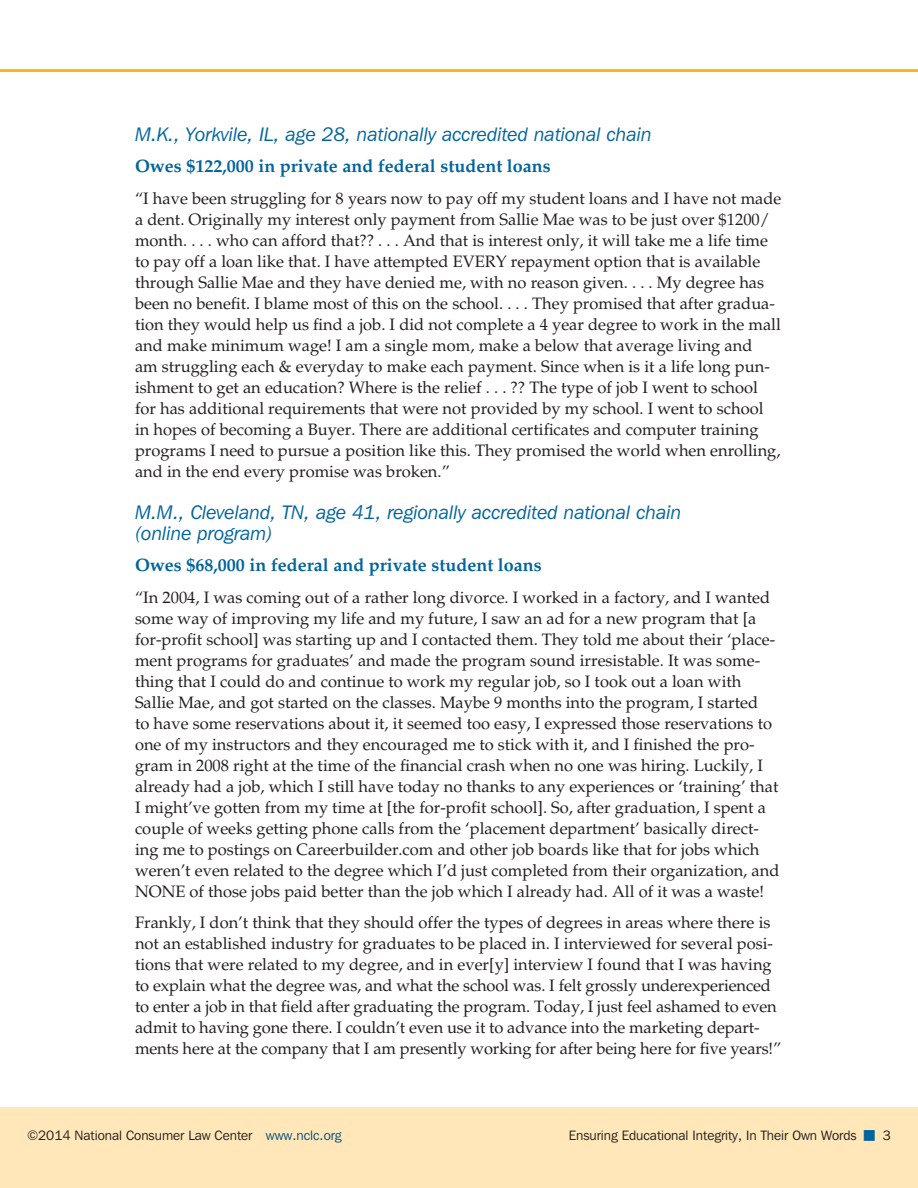
<style>
.page{position:relative;width:918px;height:1188px;background:#fff}
.page>*{position:absolute;margin:0;border:0;box-sizing:border-box;transform-origin:0 0}
.t1{font:italic 19.5px/21px "Franklin Gothic IT Cby BT";color:#00649d}
.t2{font:700 18px "Palatino LT Std";color:#00649d}
.t3{font:16.5px/21px "Palatino LT Std";color:#231f20}
.t4{font:13.5px "Franklin Gothic IT Cby BT";color:#231f20}
.s1{color:#005081}
.s2{font-family:"Commercial Pi BT";color:#00649d}
</style>
<div class="page">
<div style="left:0;top:1107px;width:918px;height:81px;background:#ffe7b9"></div>
<hr style="left:0;top:69px;width:918px;height:3px;background:#fdb913">
<p class="t1" style="left:135px;top:123px;width:518px">M.K., Yorkvile, IL, age 28, nationally accredited national chain</p>
<p class="t2" style="left:135px;top:156px;width:417px">Owes $122,000 in private and federal student loans</p>
<p class="t3" style="left:135px;top:188px;width:648px">“I have been struggling for 8 years now to pay off my student loans and I have not made a dent. Originally my interest only payment from Sallie Mae was to be just over $1200/ month. . . . who can afford that?? . . . And that is interest only, it will take me a life time to pay off a loan like that. I have attempted EVERY repayment option that is available through Sallie Mae and they have denied me, with no reason given. . . . My degree has been no benefit. I blame most of this on the school. . . . They promised that after gradua&shy;tion they would help us find a job. I did not complete a 4 year degree to work in the mall and make minimum wage! I am a single mom, make a below that average living and<br>am struggling each &amp; everyday to make each payment. Since when is it a life long pun&shy;ishment to get an education? Where is the relief . . . ?? The type of job I went to school for has additional requirements that were not provided by my school. I went to school in hopes of becoming a Buyer. There are additional certificates and computer training programs I need to pursue a position like this. They promised the world when enrolling, and in the end every promise was broken.”</p>
<p class="t1" style="left:135px;top:501px;width:548px">M.M., Cleveland, TN, age 41, regionally accredited national chain (online program)</p>
<p class="t2" style="left:135px;top:555px;width:408px">Owes $68,000 in federal and private student loans</p>
<p class="t3" style="left:135px;top:587px;width:646px">“In 2004, I was coming out of a rather long divorce. I worked in a factory, and I wanted some way of improving my life and my future, I saw an ad for a new program that [a for-profit school] was starting up and I contacted them. They told me about their ‘place&shy;ment programs for graduates’ and made the program sound irresistable. It was some&shy;thing that I could do and continue to work my regular job, so I took out a loan with Sallie Mae, and got started on the classes. Maybe 9 months into the program, I started<br>to have some reservations about it, it seemed too easy, I expressed those reservations to one of my instructors and they encouraged me to stick with it, and I finished the pro&shy;gram in 2008 right at the time of the financial crash when no one was hiring. Luckily, I already had a job, which I still have today no thanks to any experiences or ‘training’ that I might’ve gotten from my time at [the for-profit school]. So, after graduation, I spent a couple of weeks getting phone calls from the ‘placement department’ basically direct&shy;ing me to postings on Careerbuilder.com and other job boards like that for jobs which weren’t even related to the degree which I’d just completed from their organization, and NONE of those jobs paid better than the job which I already had. All of it was a waste!</p>
<p class="t3" style="left:135px;top:913px;width:648px">Frankly, I don’t think that they should offer the types of degrees in areas where there is not an established industry for graduates to be placed in. I interviewed for several posi&shy;tions that were related to my degree, and in ever[y] interview I found that I was having to explain what the degree was, and what the school was. I felt grossly underexperienced to enter a job in that field after graduating the program. Today, I just feel ashamed to even admit to having gone there. I couldn’t even use it to advance into the marketing depart&shy;ments here at the company that I am presently working for after being here for five years!”</p>
<p class="t4" style="left:27px;top:1127px;width:316px">©2014 National Consumer Law Center <span class="s1">www.nclc.org</span></p>
<p class="t4" style="left:569px;top:1127px;width:324px">Ensuring Educational Integrity, In Their Own Words <span class="s2">5</span> 3</p>
</div>
